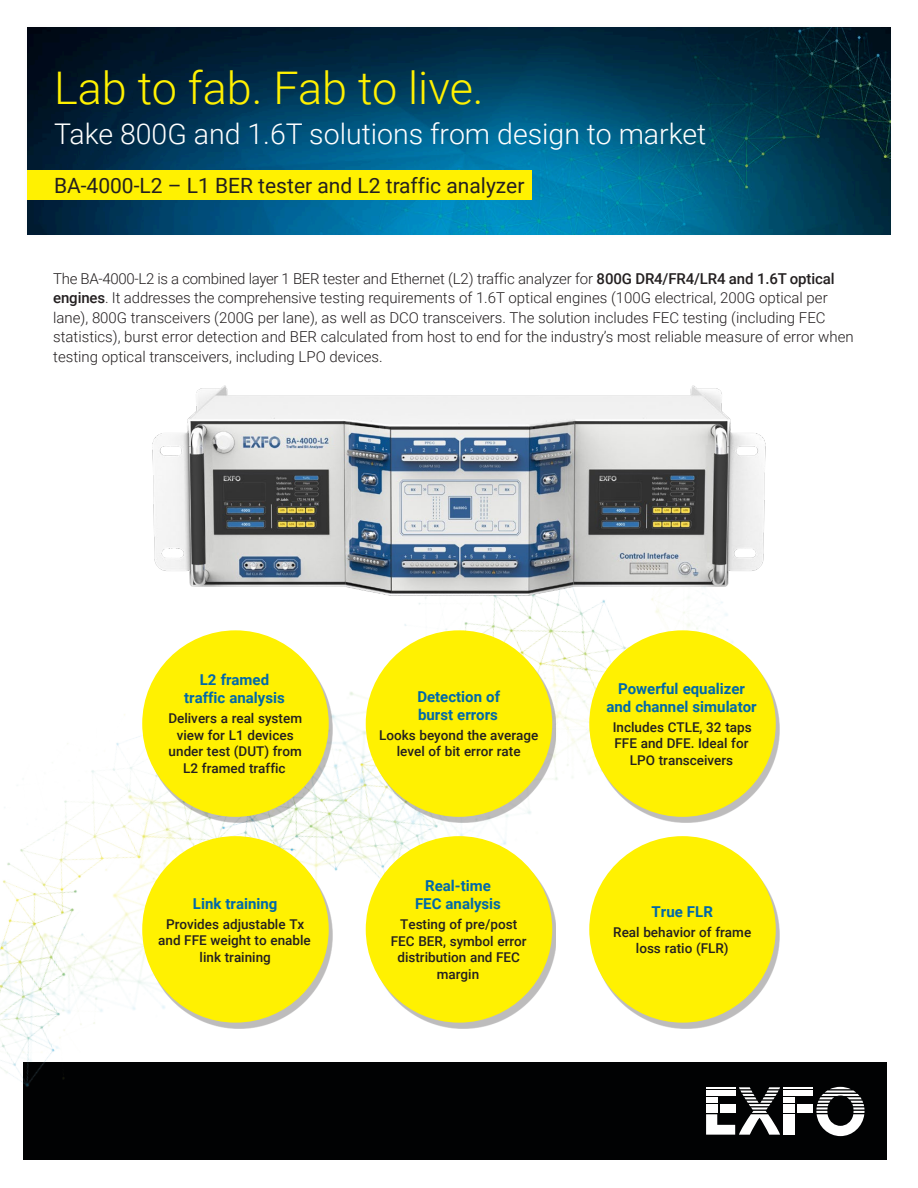
<style>
.page{position:relative;width:918px;height:1188px;background:#fff}
.page>*{position:absolute;margin:0;border:0;box-sizing:border-box;transform-origin:0 0}
.t1{font:300 45px "Roboto";color:#fff101}
.t2{font:300 28.5px "Roboto";color:#fff}
.t3{font:21px "Roboto";color:#231f20}
.t4{font:300 15px/19.5px "Roboto";color:#231f20}
.t5{font:700 15px/18px "Roboto";color:#0068a9;text-align:center}
.t6{font:500 13.5px/16.5px "Roboto";color:#231f20;text-align:center}
.s1{font-weight:500}
</style>
<div class="page">
<div style="left:21px;top:21px;width:875px;height:219px;background:#231f20;opacity:.3"></div>
<svg style="left:27px;top:27px;width:863px;height:207px;background:#00415f"></svg>
<div style="left:23px;top:1063px;width:864px;height:97px;background:#010203"></div>
<img style="left:0;top:600px;width:858px;height:537px">
<div style="left:27px;top:170px;width:504px;height:30px;background:#fff101"></div>
<img style="left:152px;top:385px;width:614px;height:215px">
<div style="left:146px;top:636px;width:187px;height:187px;background:#231f20;opacity:.3"></div>
<div style="left:142px;top:630px;width:187px;height:187px;background:#fff101;border-radius:50%"></div>
<div style="left:146px;top:842px;width:187px;height:186px;background:#231f20;opacity:.3"></div>
<div style="left:142px;top:836px;width:187px;height:187px;background:#fff101;border-radius:50%"></div>
<div style="left:369px;top:636px;width:187px;height:187px;background:#231f20;opacity:.3"></div>
<div style="left:366px;top:630px;width:186px;height:187px;background:#fff101;border-radius:50%"></div>
<div style="left:369px;top:842px;width:187px;height:186px;background:#231f20;opacity:.3"></div>
<div style="left:366px;top:836px;width:186px;height:187px;background:#fff101;border-radius:50%"></div>
<div style="left:593px;top:636px;width:187px;height:187px;background:#231f20;opacity:.3"></div>
<div style="left:589px;top:630px;width:187px;height:187px;background:#fff101;border-radius:50%"></div>
<div style="left:593px;top:842px;width:187px;height:186px;background:#231f20;opacity:.3"></div>
<div style="left:589px;top:836px;width:187px;height:187px;background:#fff101;border-radius:50%"></div>
<svg style="left:706px;top:1087px;width:159px;height:49px"></svg>
<hr style="left:706px;top:1094px;width:29px;height:2px;background:#fff">
<h1 class="t1" style="left:54px;top:56px;width:431px">Lab to fab. Fab to live.</h1>
<h2 class="t2" style="left:54px;top:114px;width:654px">Take 800G and 1.6T solutions from design to market</h2>
<h3 class="t3" style="left:54px;top:171px;width:472px">BA-4000-L2 – L1 BER tester and L2 traffic analyzer</h3>
<p class="t4" style="left:53px;top:268px;width:802px">The BA-4000-L2 is a combined layer 1 BER tester and Ethernet (L2) traffic analyzer for <span class="s1">800G DR4/FR4/LR4 and 1.6T optical engines</span>. It addresses the comprehensive testing requirements of 1.6T optical engines (100G electrical, 200G optical per lane), 800G transceivers (200G per lane), as well as DCO transceivers. The solution includes FEC testing (including FEC statistics), burst error detection and BER calculated from host to end for the industry’s most reliable measure of error when testing optical transceivers, including LPO devices.</p>
<p class="t5" style="left:184px;top:671px;width:102px">L2 framed traffic analysis</p>
<p class="t6" style="left:168px;top:710px;width:135px">Delivers a real system view for L1 devices under test (DUT) from<br>L2 framed traffic</p>
<p class="t5" style="left:193px;top:894px;width:86px">Link training</p>
<p class="t6" style="left:158px;top:915px;width:154px">Provides adjustable Tx and FFE weight to enable link training</p>
<p class="t5" style="left:417px;top:687px;width:84px;text-align:left">Detection of burst errors</p>
<p class="t6" style="left:379px;top:726px;width:161px">Looks beyond the average level of bit error rate</p>
<p class="t5" style="left:415px;top:876px;width:87px">Real-time<br>FEC analysis</p>
<p class="t6" style="left:391px;top:916px;width:137px">Testing of pre/post<br>FEC BER, symbol error distribution and FEC margin</p>
<p class="t5" style="left:606px;top:679px;width:152px">Powerful equalizer and channel simulator</p>
<p class="t6" style="left:613px;top:718px;width:140px">Includes CTLE, 32 taps<br>FFE and DFE. Ideal for<br>LPO transceivers</p>
<p class="t5" style="left:652px;top:902px;width:63px">True FLR</p>
<p class="t6" style="left:613px;top:923px;width:140px">Real behavior of frame loss ratio (FLR)</p>
</div>
